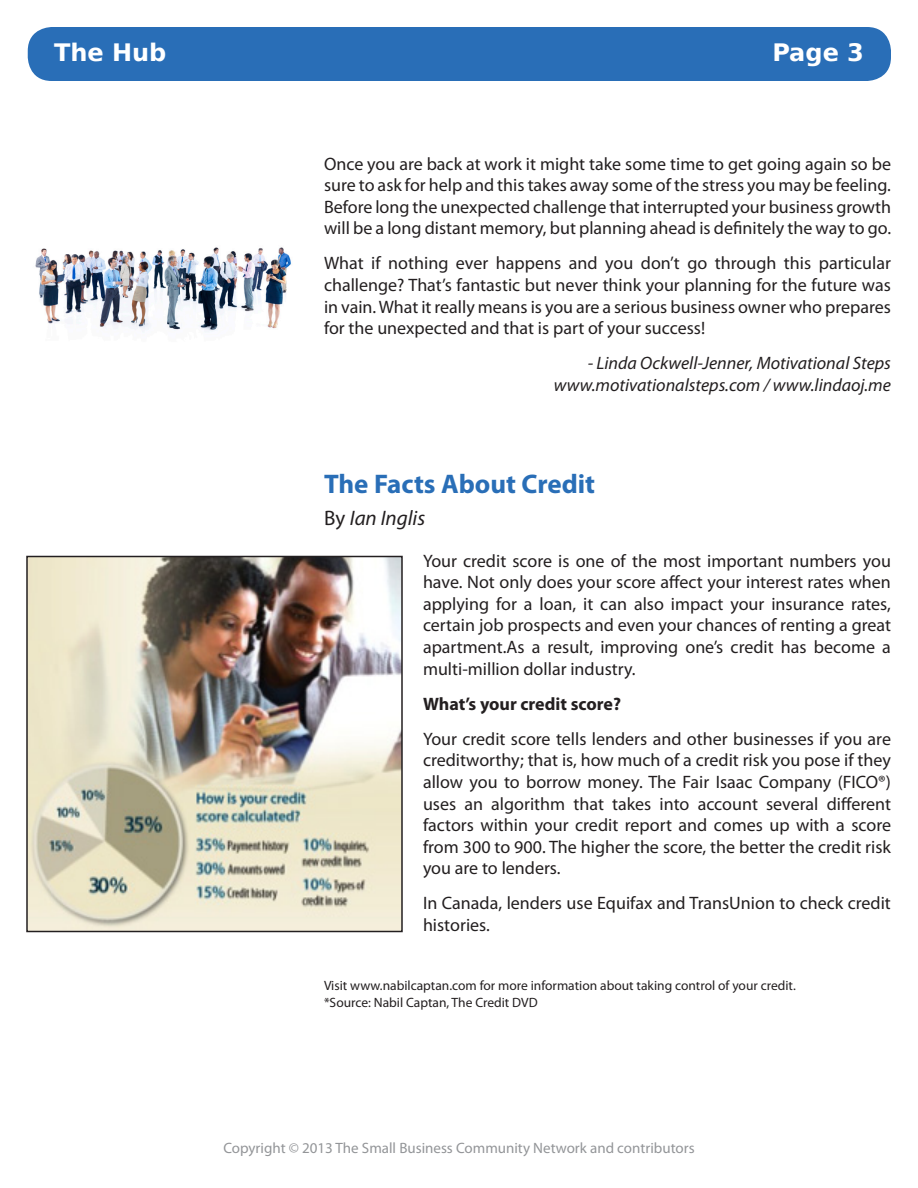
<style>
.page{position:relative;width:918px;height:1188px;background:#fff}
.page>*{position:absolute;margin:0;border:0;box-sizing:border-box;transform-origin:0 0}
.Heading{font:700 27px "Myriad Pro";color:#296eb7}
.t1{font:700 24px "Bitstream Vera Sans";color:#fff}
.Author{font:italic 21px "Myriad Pro";color:#231f20}
.Body{font:18px/21.6px "Myriad Pro";color:#231f20;text-align:justify}
.Body-2{font:italic 18px/21.6px "Myriad Pro";color:#231f20;text-align:right}
.Body-3{font:700 18px "Myriad Pro";color:#231f20}
.t2{font:15px "Myriad Pro";color:#939598}
.Body-4{font:13.5px/16.2px "Myriad Pro";color:#231f20}
.s1{font-style:normal}
</style>
<div class="page">
<div style="left:28px;top:27px;width:863px;height:54px;background:#296eb7;border-radius:24px"></div>
<img style="left:35px;top:247px;width:256px;height:86px">
<img style="left:29px;top:559px;width:371px;height:370px">
<div style="left:26px;top:556px;width:377px;height:376px;border:2px solid #231f20"></div>
<p class="t1" style="left:54px;top:39px;width:114px">The Hub</p>
<p class="t1" style="left:772px;top:39px;width:93px">Page 3</p>
<p class="Body" style="left:324px;top:152px;width:569px">Once you are back at work it might take some time to get going again so be sure to ask for help and this takes away some of the stress you may be feeling.<br>Before long the unexpected challenge that interrupted your business growth will be a long distant memory, but planning ahead is definitely the way to go.</p>
<p class="Body" style="left:324px;top:252px;width:569px">What if nothing ever happens and you don’t go through this particular challenge? That’s fantastic but never think your planning for the future was in vain. What it really means is you are a serious business owner who prepares for the unexpected and that is part of your success!</p>
<p class="Body-2" style="left:554px;top:352px;width:339px">- Linda Ockwell-Jenner, Motivational Steps www.motivationalsteps.com / www.lindaoj.me</p>
<p class="Heading" style="left:324px;top:466px;width:273px">The Facts About Credit</p>
<p class="Author" style="left:324px;top:505px;width:103px"><span class="s1">By</span> Ian Inglis</p>
<p class="Body" style="left:423px;top:549px;width:470px">Your credit score is one of the most important numbers you have. Not only does your score affect your interest rates when applying for a loan, it can also impact your insurance rates, certain job prospects and even your chances of renting a great apartment.As a result, improving one’s credit has become a multi-million dollar industry.</p>
<p class="Body-3" style="left:423px;top:692px;width:200px">What’s your credit score?</p>
<p class="Body" style="left:423px;top:728px;width:470px">Your credit score tells lenders and other businesses if you are creditworthy; that is, how much of a credit risk you pose if they allow you to borrow money. The Fair Isaac Company (FICO®) uses an algorithm that takes into account several different factors within your credit report and comes up with a score from 300 to 900. The higher the score, the better the credit risk you are to lenders.</p>
<p class="Body" style="left:423px;top:892px;width:469px">In Canada, lenders use Equifax and TransUnion to check credit histories.</p>
<p class="Body-4" style="left:324px;top:978px;width:473px">Visit www.nabilcaptan.com for more information about taking control of your credit. *Source: Nabil Captan, The Credit DVD</p>
<p class="t2" style="left:223px;top:1139px;width:473px">Copyright © 2013 The Small Business Community Network and contributors</p>
</div>
